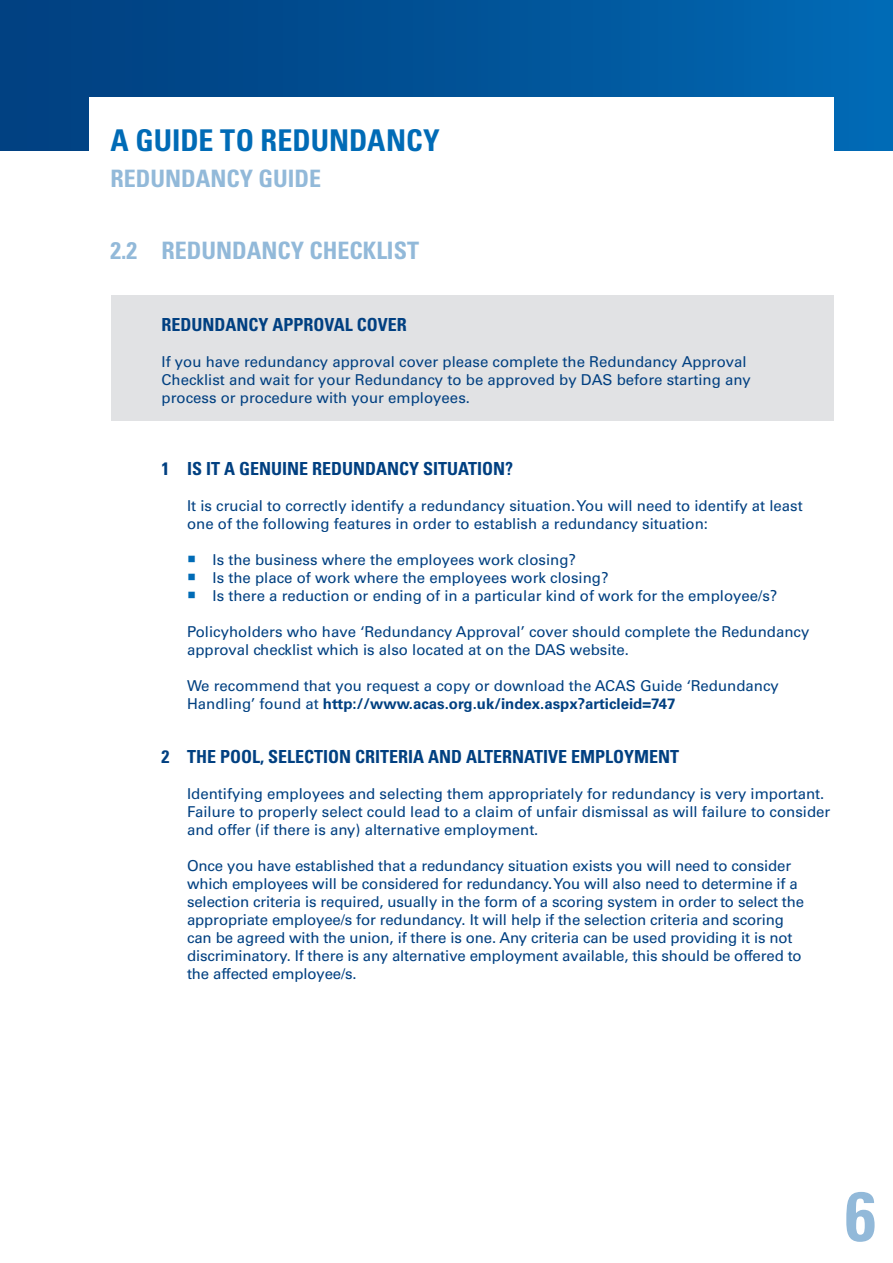
<style>
.page{position:relative;width:893px;height:1263px;background:#fff}
.page>*{position:absolute;margin:0;border:0;box-sizing:border-box;transform-origin:0 0}
.t1{font:700 condensed 69.75px "Univers LT Std";color:#92b9d9}
.t2{font:700 condensed 30px "Univers LT Std";color:#006bb6}
.t3{font:700 condensed 24px "Univers LT Std";color:#92b9d9}
.t4{font:700 condensed 18px "Univers LT Std";color:#014081}
.t5{font:15px/18px "Univers LT Std";color:#014081}
.s1{font-weight:700}
</style>
<div class="page">
<div style="left:0;top:0;width:893px;height:151px;background:linear-gradient(to right,#003d7d,#0168b3)"></div>
<div style="left:89px;top:98px;width:744px;height:70px;background:#fff"></div>
<div style="left:111px;top:295px;width:722px;height:126px;background:#e1e2e4"></div>
<h2 class="t2" style="left:111px;top:121px;width:331px">A GUIDE TO REDUNDANCY</h2>
<h3 class="t3" style="left:111px;top:163px;width:212px">REDUNDANCY GUIDE</h3>
<h3 class="t3" style="left:111px;top:235px;width:44px">2.2 REDUND</h3>
<h3 class="t3" style="left:247px;top:235px;width:30px">ANCY</h3>
<h3 class="t3" style="left:310px;top:235px;width:111px">CHECKLIST</h3>
<p class="t4" style="left:162px;top:313px;width:12px">REDUND</p>
<p class="t4" style="left:226px;top:313px;width:23px">ANCY</p>
<p class="t4" style="left:273px;top:313px;width:22px">APPRO</p>
<p class="t4" style="left:325px;top:313px;width:73px">VAL COVER</p>
<p class="t5" style="left:162px;top:352px;width:591px">If you have redundancy approval cover please complete the Redundancy Approval<br>Checklist and wait for your Redundancy to be approved by DAS before starting any process or procedure with your employees.</p>
<p class="t4" style="left:162px;top:457px;width:353px">1 IS IT A GENUINE REDUNDANCY SITUATION?</p>
<p class="t5" style="left:187px;top:496px;width:617px">It is crucial to correctly identify a redundancy situation. You will need to identify at least one of the following features in order to establish a redundancy situation:</p>
<p class="t5" style="left:213px;top:550px;width:566px">Is the business where the employees work closing?<br>Is the place of work where the employees work closing?<br>Is there a reduction or ending of in a particular kind of work for the employee/s?</p>
<p class="t5" style="left:187px;top:622px;width:624px">Policyholders who have ‘Redundancy Approval’ cover should complete the Redundancy approval checklist which is also located at on the DAS website.</p>
<p class="t5" style="left:187px;top:676px;width:593px">We recommend that you request a copy or download the ACAS Guide ‘Redundancy<br>Handling’ found at <span class="s1">http://www.acas.org.uk/index.aspx?articleid=747</span></p>
<p class="t4" style="left:162px;top:745px;width:519px">2 THE POOL, SELECTION CRITERIA AND ALTERNATIVE EMPLOYMENT</p>
<p class="t5" style="left:187px;top:784px;width:645px">Identifying employees and selecting them appropriately for redundancy is very important.<br>Failure to properly select could lead to a claim of unfair dismissal as will failure to consider and offer (if there is any) alternative employment.</p>
<p class="t5" style="left:187px;top:856px;width:619px">Once you have established that a redundancy situation exists you will need to consider which employees will be considered for redundancy. You will also need to determine if a selection criteria is required, usually in the form of a scoring system in order to select the appropriate employee/s for redundancy. It will help if the selection criteria and scoring can be agreed with the union, if there is one. Any criteria can be used providing it is not discriminatory. If there is any alternative employment available, this should be offered to the affected employee/s.</p>
<h1 class="t1" style="left:845px;top:1173px;width:32px">6</h1>
</div>
